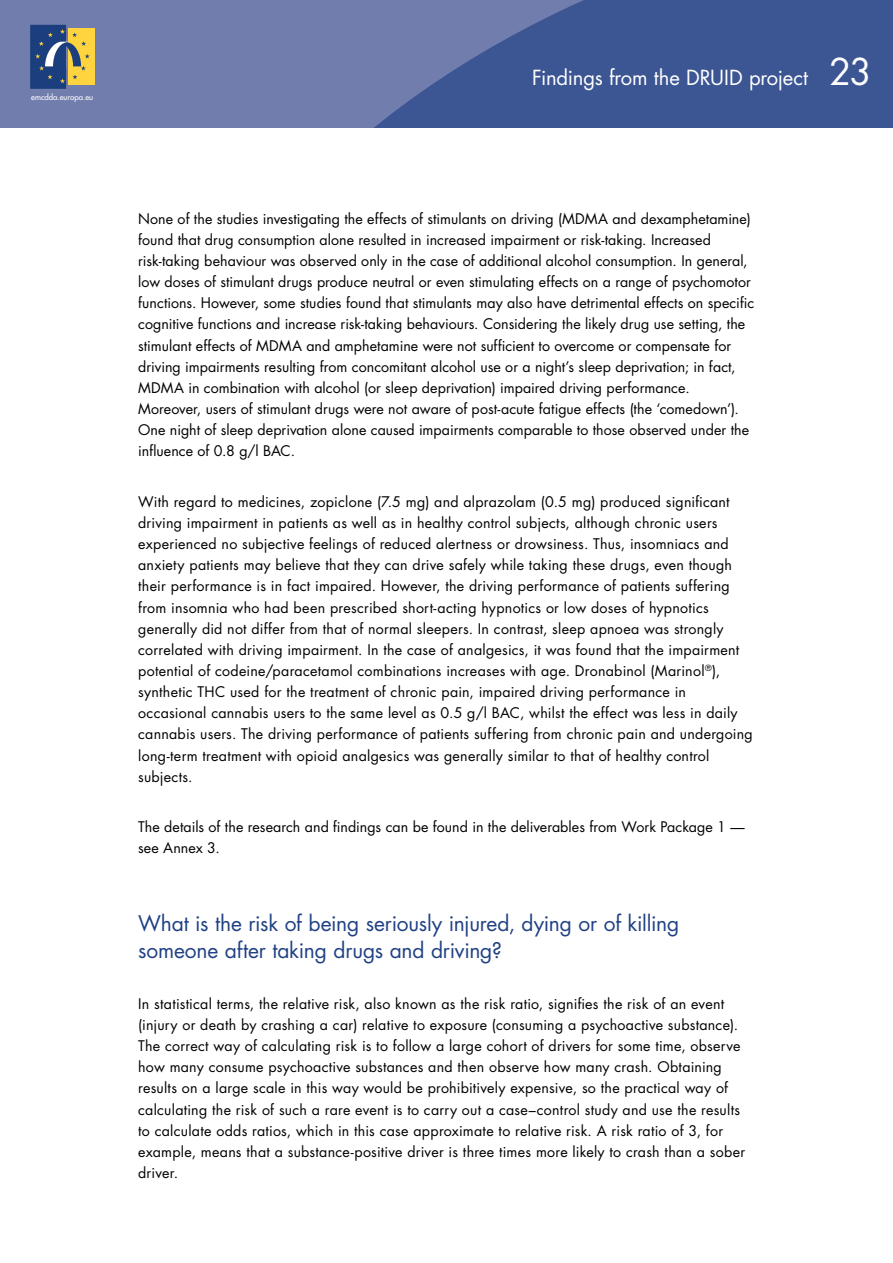
<style>
.page{position:relative;width:893px;height:1263px;background:#fff}
.page>*{position:absolute;margin:0;border:0;box-sizing:border-box;transform-origin:0 0}
._02-Titulo2{font:21px/27.2px "Futura";letter-spacing:-.01em;color:#204184}
.t1{font:20.25px "Futura";letter-spacing:-.01em;color:#fff}
._04-Texto_general{font:14.25px/21.1px "Futura";letter-spacing:.01em;color:#000}
.t2{font:7.8px "Futura";color:#fff}
.s1{font-size:36px}
</style>
<div class="page">
<div style="left:0;top:0;width:893px;height:128px;background:#717dad"></div>
<svg style="left:61px;top:0;width:832px;height:128px;fill:#3c5593"></svg>
<div style="left:68px;top:29px;width:26px;height:56px;background:#ffd43f"></div>
<svg style="left:30px;top:25px;width:60px;height:64px"></svg>
<p class="t2" style="left:31px;top:92px;width:63px">emcdda.europa.eu</p>
<h2 class="t1" style="left:532px;top:64px;width:341px">Findings from the DRUID project <span class="s1">23</span></h2>
<p class="_04-Texto_general" style="left:138px;top:208px;width:617px">None of the studies investigating the effects of stimulants on driving (MDMA and dexamphetamine) found that drug consumption alone resulted in increased impairment or risk-taking. Increased risk-taking behaviour was observed only in the case of additional alcohol consumption. In general, low doses of stimulant drugs produce neutral or even stimulating effects on a range of psychomotor functions. However, some studies found that stimulants may also have detrimental effects on specific cognitive functions and increase risk-taking behaviours. Considering the likely drug use setting, the stimulant effects of MDMA and amphetamine were not sufficient to overcome or compensate for driving impairments resulting from concomitant alcohol use or a night’s sleep deprivation; in fact, MDMA in combination with alcohol (or sleep deprivation) impaired driving performance.<br>Moreover, users of stimulant drugs were not aware of post-acute fatigue effects (the ‘comedown’).<br>One night of sleep deprivation alone caused impairments comparable to those observed under the influence of 0.8 g/l BAC.</p>
<p class="_04-Texto_general" style="left:138px;top:491px;width:616px">With regard to medicines, zopiclone (7.5 mg) and alprazolam (0.5 mg) produced significant driving impairment in patients as well as in healthy control subjects, although chronic users experienced no subjective feelings of reduced alertness or drowsiness. Thus, insomniacs and anxiety patients may believe that they can drive safely while taking these drugs, even though their performance is in fact impaired. However, the driving performance of patients suffering from insomnia who had been prescribed short-acting hypnotics or low doses of hypnotics generally did not differ from that of normal sleepers. In contrast, sleep apnoea was strongly correlated with driving impairment. In the case of analgesics, it was found that the impairment potential of codeine/paracetamol combinations increases with age. Dronabinol (Marinol<sup>®</sup>), synthetic THC used for the treatment of chronic pain, impaired driving performance in occasional cannabis users to the same level as 0.5 g/l BAC, whilst the effect was less in daily cannabis users. The driving performance of patients suffering from chronic pain and undergoing long-term treatment with opioid analgesics was generally similar to that of healthy control subjects.</p>
<p class="_04-Texto_general" style="left:138px;top:816px;width:608px">The details of the research and findings can be found in the deliverables from Work Package 1 — see Annex 3.</p>
<p class="_02-Titulo2" style="left:138px;top:909px;width:542px">What is the risk of being seriously injured, dying or of killing someone after taking drugs and driving?</p>
<p class="_04-Texto_general" style="left:138px;top:993px;width:609px">In statistical terms, the relative risk, also known as the risk ratio, signifies the risk of an event (injury or death by crashing a car) relative to exposure (consuming a psychoactive substance).<br>The correct way of calculating risk is to follow a large cohort of drivers for some time, observe how many consume psychoactive substances and then observe how many crash. Obtaining results on a large scale in this way would be prohibitively expensive, so the practical way of calculating the risk of such a rare event is to carry out a case–control study and use the results to calculate odds ratios, which in this case approximate to relative risk. A risk ratio of 3, for example, means that a substance-positive driver is three times more likely to crash than a sober driver.</p>
</div>
